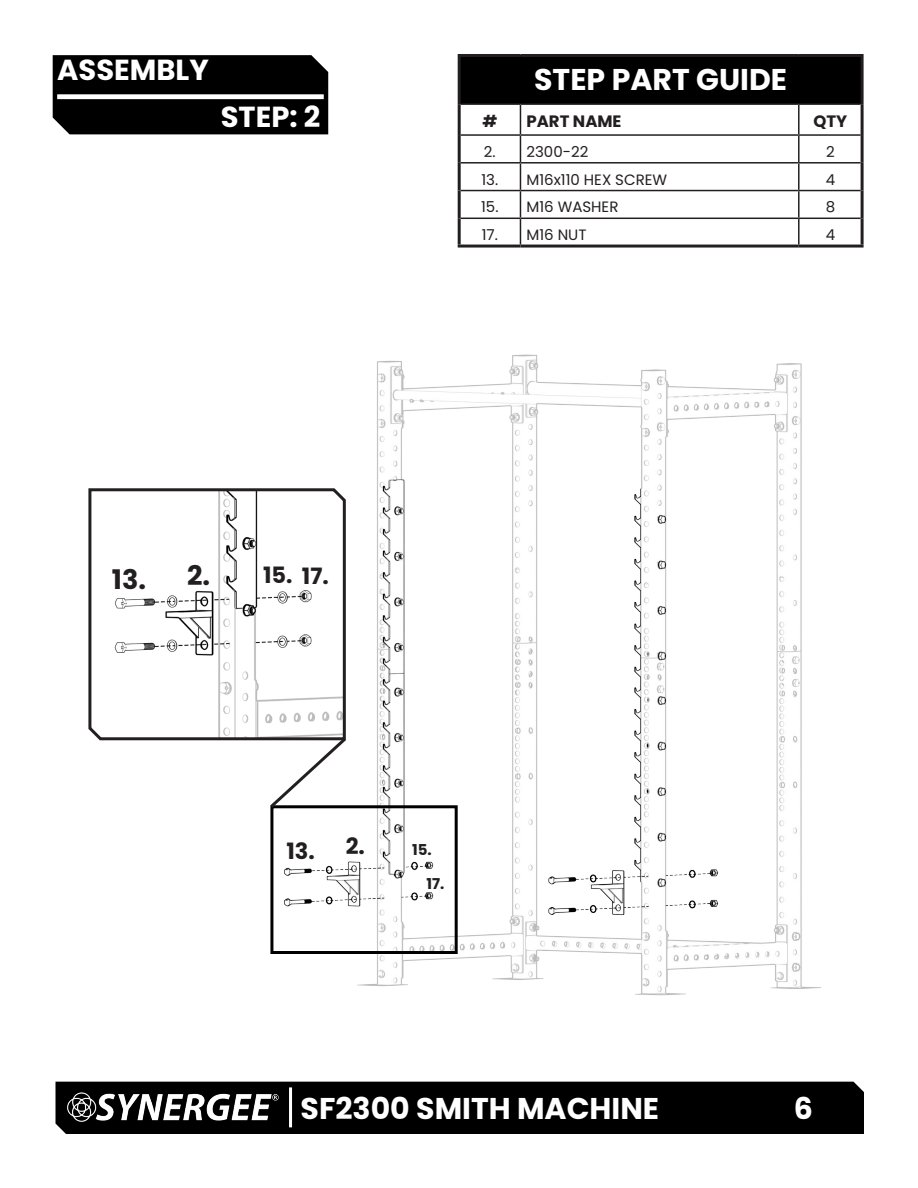
<style>
.page{position:relative;width:918px;height:1188px;background:#fff}
.page>*{position:absolute;margin:0;border:0;box-sizing:border-box;transform-origin:0 0}
.t1{font:700 30px "Poppins";color:#fff}
.t2{font:700 28.95px "Poppins";color:#fff}
.t3{font:700 27px "Poppins";color:#231f20}
.t4{font:700 22.5px "Poppins";color:#231f20}
.t5{font:700 16.5px "Poppins";color:#231f20}
.t6{font:15px "Poppins";color:#231f20}
.t7{font:700 15px "Poppins";color:#231f20}
</style>
<div class="page">
<div style="left:56px;top:1082px;width:808px;height:52px;background:#000"></div>
<hr style="left:289px;top:1087px;width:3px;height:40px;background:#fff">
<img style="left:61px;top:1087px;width:219px;height:40px">
<div style="left:53px;top:55px;width:275px;height:79px;background:#000"></div>
<div style="left:57px;top:94px;width:267px;height:5px;background:#fff"></div>
<div style="left:459px;top:56px;width:403px;height:48px;background:#000"></div>
<hr style="left:458px;top:54px;width:62px;height:3px;background:#231f20">
<hr style="left:458px;top:57px;width:3px;height:47px;background:#231f20">
<hr style="left:520px;top:54px;width:279px;height:3px;background:#231f20">
<hr style="left:799px;top:54px;width:65px;height:3px;background:#231f20">
<hr style="left:861px;top:57px;width:3px;height:47px;background:#231f20">
<hr style="left:458px;top:104px;width:3px;height:31px;background:#231f20">
<hr style="left:861px;top:104px;width:3px;height:31px;background:#231f20">
<hr style="left:458px;top:135px;width:3px;height:28px;background:#231f20">
<hr style="left:861px;top:135px;width:3px;height:28px;background:#231f20">
<hr style="left:458px;top:163px;width:3px;height:28px;background:#231f20">
<hr style="left:861px;top:163px;width:3px;height:28px;background:#231f20">
<hr style="left:458px;top:191px;width:3px;height:27px;background:#231f20">
<hr style="left:861px;top:191px;width:3px;height:27px;background:#231f20">
<hr style="left:458px;top:218px;width:3px;height:27px;background:#231f20">
<hr style="left:861px;top:218px;width:3px;height:27px;background:#231f20">
<hr style="left:458px;top:245px;width:62px;height:3px;background:#231f20">
<hr style="left:520px;top:245px;width:279px;height:3px;background:#231f20">
<hr style="left:799px;top:245px;width:65px;height:3px;background:#231f20">
<hr style="left:461px;top:103px;width:59px;height:2px;background:#231f20">
<hr style="left:520px;top:103px;width:279px;height:2px;background:#231f20">
<hr style="left:799px;top:103px;width:62px;height:2px;background:#231f20">
<hr style="left:798px;top:105px;width:2px;height:29px;background:#231f20">
<hr style="left:461px;top:134px;width:59px;height:2px;background:#231f20">
<hr style="left:520px;top:134px;width:279px;height:2px;background:#231f20">
<hr style="left:799px;top:134px;width:62px;height:2px;background:#231f20">
<hr style="left:798px;top:136px;width:2px;height:26px;background:#231f20">
<hr style="left:461px;top:162px;width:59px;height:2px;background:#231f20">
<hr style="left:520px;top:162px;width:279px;height:2px;background:#231f20">
<hr style="left:799px;top:162px;width:62px;height:2px;background:#231f20">
<hr style="left:798px;top:164px;width:2px;height:26px;background:#231f20">
<hr style="left:461px;top:190px;width:59px;height:1px;background:#231f20">
<hr style="left:520px;top:190px;width:279px;height:1px;background:#231f20">
<hr style="left:799px;top:190px;width:62px;height:1px;background:#231f20">
<hr style="left:798px;top:191px;width:2px;height:27px;background:#231f20">
<hr style="left:461px;top:218px;width:59px;height:1px;background:#231f20">
<hr style="left:520px;top:218px;width:279px;height:1px;background:#231f20">
<svg style="left:520px;top:105px;width:1px;height:140px"></svg>
<hr style="left:799px;top:218px;width:62px;height:1px;background:#231f20">
<hr style="left:798px;top:219px;width:2px;height:26px;background:#231f20">
<img style="left:284px;top:354px;width:538px;height:642px">
<svg style="left:88px;top:487px;width:259px;height:254px"></svg>
<div style="left:270px;top:805px;width:188px;height:149px;border:3px solid #000"></div>
<svg style="left:267px;top:735px;width:82px;height:76px"></svg>
<p class="t2" style="left:57px;top:53px;width:153px">ASSEMBLY</p>
<p class="t1" style="left:534px;top:62px;width:254px">STEP PART GUIDE</p>
<p class="t5" style="left:482px;top:112px;width:16px">#</p>
<p class="t5" style="left:526px;top:112px;width:97px">PART NAME</p>
<p class="t5" style="left:814px;top:112px;width:35px">QTY</p>
<p class="t6" style="left:484px;top:143px;width:13px">2.</p>
<p class="t6" style="left:526px;top:143px;width:63px">2300-22</p>
<p class="t6" style="left:826px;top:143px;width:10px">2</p>
<p class="t6" style="left:481px;top:171px;width:18px">13.</p>
<p class="t6" style="left:526px;top:171px;width:142px">M16x110 HEX SCREW</p>
<p class="t6" style="left:826px;top:171px;width:11px">4</p>
<p class="t6" style="left:481px;top:198px;width:19px">15.</p>
<p class="t6" style="left:526px;top:198px;width:93px">M16 WASHER</p>
<p class="t6" style="left:826px;top:198px;width:11px">8</p>
<p class="t6" style="left:482px;top:226px;width:18px">17.</p>
<p class="t6" style="left:526px;top:226px;width:62px">M16 NUT</p>
<p class="t6" style="left:826px;top:226px;width:11px">4</p>
<p class="t2" style="left:221px;top:100px;width:101px">STEP: 2</p>
<p class="t3" style="left:187px;top:560px;width:25px">2.</p>
<p class="t3" style="left:112px;top:564px;width:36px">13.</p>
<p class="t4" style="left:263px;top:563px;width:67px">15. 17.</p>
<p class="t4" style="left:346px;top:833px;width:21px">2.</p>
<p class="t4" style="left:286px;top:838px;width:30px">13.</p>
<p class="t7" style="left:412px;top:841px;width:21px">15.</p>
<p class="t7" style="left:426px;top:875px;width:19px">17.</p>
<h1 class="t1" style="left:301px;top:1092px;width:360px">SF2300 SMITH MACHINE</h1>
<h1 class="t1" style="left:794px;top:1091px;width:21px">6</h1>
</div>
